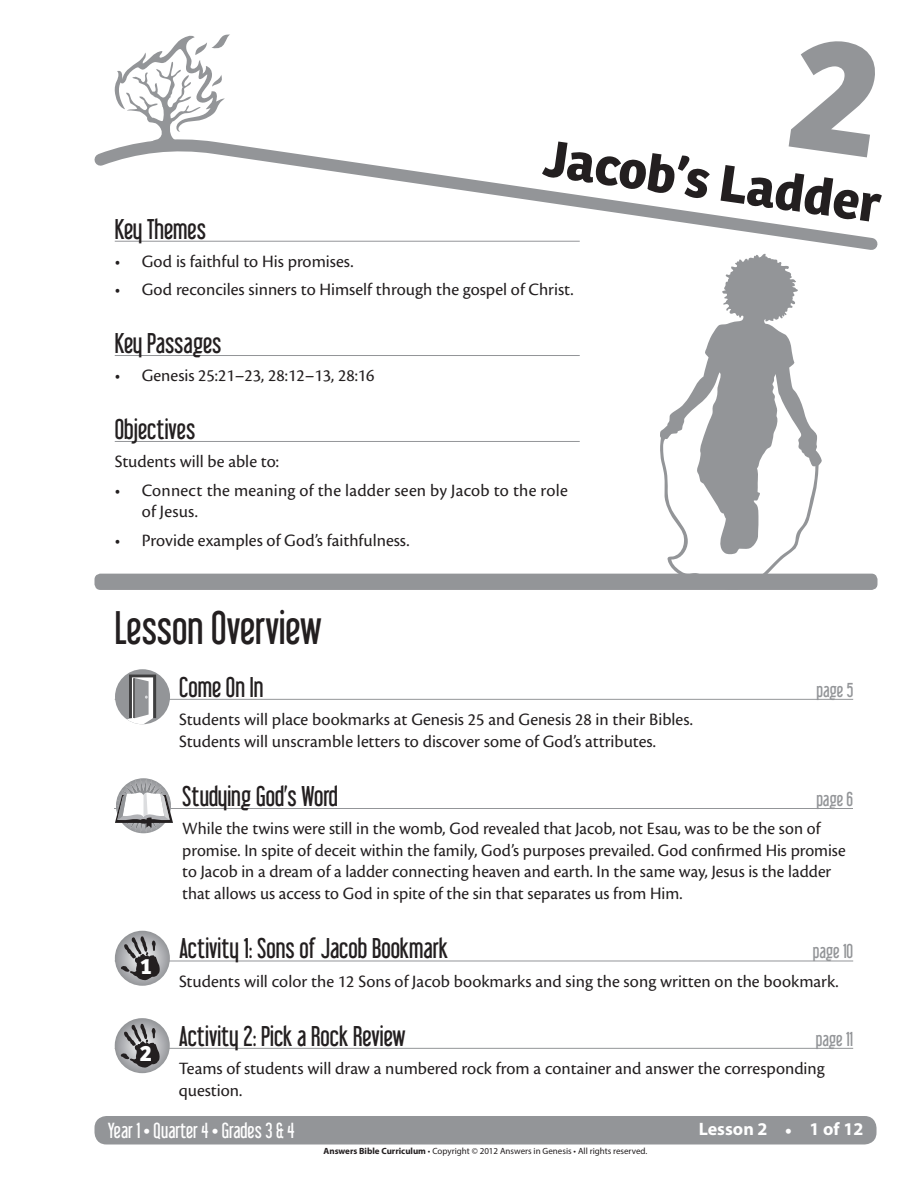
<style>
.page{position:relative;width:918px;height:1188px;background:#fff}
.page>*{position:absolute;margin:0;border:0;box-sizing:border-box;transform-origin:0 0}
.t1{font:700 54px "Bree";color:#231f20}
.t2{font:42px "Libel Suit";color:#231f20}
.t3{font:25.5px "Libel Suit";color:#231f20}
.t4{font:700 22.95px "Bree";color:#fff}
.t5{font:19.5px "Libel Suit";color:#fff}
.t6{font:18px/21.6px "Cronos Pro";color:#231f20}
.t7{font:18px "Libel Suit";color:#939598}
.t8{font:700 18px "Myriad Pro";color:#fff}
.t9{font:9px "Myriad Pro";color:#231f20}
.s1{font-family:"Libel Suit";font-weight:400;font-size:19.5px}
.s2{font-weight:700}
</style>
<div class="page">
<div style="left:94px;top:1116px;width:783px;height:28px;background:#939598;border-radius:12px"></div>
<svg style="left:94px;top:144px;width:784px;height:106px"></svg>
<svg style="left:114px;top:34px;width:116px;height:110px"></svg>
<div style="left:94px;top:574px;width:784px;height:16px;background:#939598;border-radius:6px"></div>
<svg style="left:660px;top:253px;width:162px;height:321px"></svg>
<hr style="left:115px;top:241px;width:465px;height:1px;background:#939598">
<hr style="left:115px;top:355px;width:465px;height:1px;background:#939598">
<hr style="left:115px;top:441px;width:465px;height:1px;background:#939598">
<hr style="left:115px;top:699px;width:738px;height:1px;background:#939598">
<hr style="left:115px;top:808px;width:738px;height:1px;background:#939598">
<hr style="left:115px;top:961px;width:738px;height:1px;background:#939598">
<hr style="left:115px;top:1048px;width:738px;height:1px;background:#939598">
<svg style="left:115px;top:669px;width:55px;height:55px"></svg>
<svg style="left:115px;top:675px;width:41px;height:49px"></svg>
<hr style="left:133px;top:678px;width:2px;height:40px;background:#3e3e3f">
<svg style="left:115px;top:779px;width:58px;height:55px"></svg>
<svg style="left:115px;top:931px;width:55px;height:55px"></svg>
<svg style="left:121px;top:935px;width:39px;height:45px"></svg>
<svg style="left:115px;top:1018px;width:55px;height:55px"></svg>
<svg style="left:120px;top:1023px;width:40px;height:45px"></svg>
<svg style="left:788px;top:144px;width:90px;height:13px"></svg>
<h1 class="t1" style="left:549px;top:125px;width:341px;rotate:8deg">Jacob’s Ladder</h1>
<h3 class="t3" style="left:115px;top:214px;width:93px">Key Themes</h3>
<p class="t6" style="left:115px;top:251px;width:240px">• God is faithful to His promises.</p>
<p class="t6" style="left:115px;top:279px;width:460px">• God reconciles sinners to Himself through the gospel of Christ.</p>
<h3 class="t3" style="left:115px;top:328px;width:108px">Key Passages</h3>
<p class="t6" style="left:115px;top:365px;width:261px">• Genesis 25:21–23, 28:12–13, 28:16</p>
<h3 class="t3" style="left:115px;top:414px;width:82px">Objectives</h3>
<p class="t6" style="left:115px;top:451px;width:166px">Students will be able to:</p>
<p class="t6" style="left:142px;top:479px;width:428px;text-indent:-27px">• Connect the meaning of the ladder seen by Jacob to the role of Jesus.</p>
<p class="t6" style="left:115px;top:529px;width:296px">• Provide examples of God’s faithfulness.</p>
<h2 class="t2" style="left:115px;top:602px;width:208px">Lesson Overview</h2>
<h3 class="t3" style="left:179px;top:672px;width:86px">Come On In</h3>
<p class="t7" style="left:817px;top:679px;width:38px">page 5</p>
<p class="t6" style="left:179px;top:709px;width:515px">Students will place bookmarks at Genesis 25 and Genesis 28 in their Bibles.<br>Students will unscramble letters to discover some of God’s attributes.</p>
<h3 class="t3" style="left:182px;top:781px;width:157px">Studying God’s Word</h3>
<p class="t7" style="left:817px;top:788px;width:38px">page 6</p>
<p class="t6" style="left:182px;top:818px;width:665px">While the twins were still in the womb, God revealed that Jacob, not Esau, was to be the son of promise. In spite of deceit within the family, God’s purposes prevailed. God confirmed His promise to Jacob in a dream of a ladder connecting heaven and earth. In the same way, Jesus is the ladder that allows us access to God in spite of the sin that separates us from Him.</p>
<p class="t4" style="left:140px;top:952px;width:13px">1</p>
<p class="t4" style="left:140px;top:1040px;width:13px">2</p>
<h3 class="t3" style="left:179px;top:933px;width:271px">Activity 1: Sons of Jacob Bookmark</h3>
<p class="t7" style="left:813px;top:941px;width:42px">page 10</p>
<p class="t6" style="left:179px;top:970px;width:661px">Students will color the 12 Sons of Jacob bookmarks and sing the song written on the bookmark.</p>
<h3 class="t3" style="left:179px;top:1021px;width:228px">Activity 2: Pick a Rock Review</h3>
<p class="t7" style="left:816px;top:1028px;width:39px">page 11</p>
<p class="t6" style="left:179px;top:1058px;width:648px">Teams of students will draw a numbered rock from a container and answer the corresponding question.</p>
<p class="t5" style="left:108px;top:1118px;width:188px">Year 1 • Quarter 4 • Grades 3 &amp; 4</p>
<p class="t8" style="left:699px;top:1118px;width:166px">Lesson 2 <span class="s1">•</span> 1 of 12</p>
<p class="t9" style="left:324px;top:1145px;width:325px"><span class="s2">Answers Bible Curriculum</span> • Copyright © 2012 Answers in Genesis • All rights reserved.</p>
</div>
